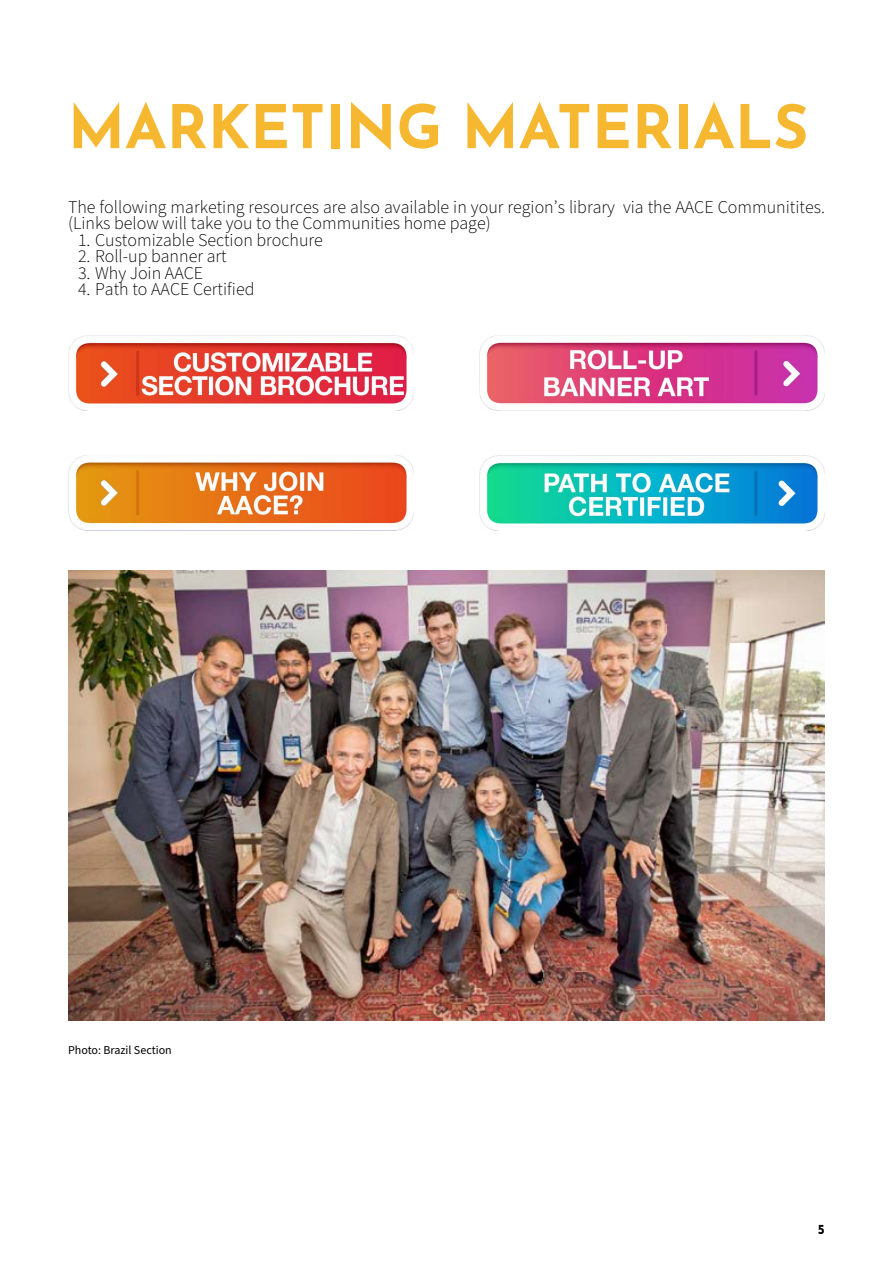
<style>
.page{position:relative;width:893px;height:1263px;background:#fff}
.page>*{position:absolute;margin:0;border:0;box-sizing:border-box;transform-origin:0 0}
.t1{font:700 60px "Josefin Sans";color:#f5b830}
.t2{font:300 18px/16.5px "Source Sans Pro";color:#000}
.t3{font:700 13.5px "Josefin Sans";color:#000}
.t4{font:12px "Source Sans Pro";color:#000}
</style>
<div class="page">
<img style="left:68px;top:571px;width:757px;height:450px">
<img style="left:68px;top:335px;width:346px;height:76px">
<img style="left:479px;top:335px;width:346px;height:76px">
<img style="left:68px;top:455px;width:346px;height:76px">
<img style="left:479px;top:455px;width:346px;height:76px">
<h1 class="t1" style="left:68px;top:74px;width:742px">MARKETING MATERIALS</h1>
<p class="t2" style="left:68px;top:199px;width:758px">The following marketing resources are also available in your region’s library via the AACE Communitites. (Links below will take you to the Communities home page)</p>
<p class="t2" style="left:78px;top:232px;width:246px">1. Customizable Section brochure</p>
<p class="t2" style="left:78px;top:248px;width:150px">2. Roll-up banner art</p>
<p class="t2" style="left:78px;top:265px;width:127px">3. Why Join AACE</p>
<p class="t2" style="left:78px;top:281px;width:178px">4. Path to AACE Certified</p>
<p class="t4" style="left:68px;top:1042px;width:105px">Photo: Brazil Section</p>
<p class="t3" style="left:818px;top:1217px;width:8px">5</p>
</div>
